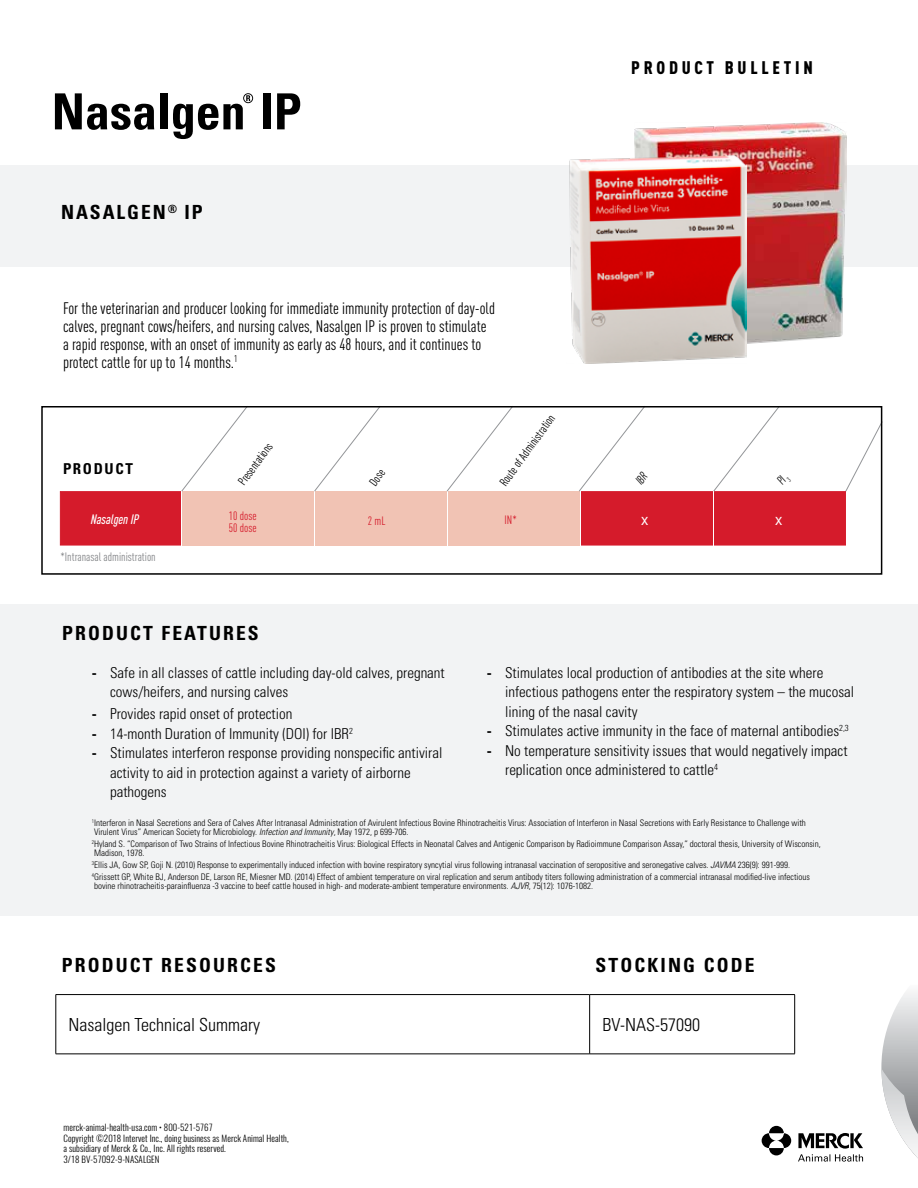
<style>
.page{position:relative;width:918px;height:1188px;background:#fff}
.page>*{position:absolute;margin:0;border:0;box-sizing:border-box;transform-origin:0 0}
.t1{font:700 condensed 19.5px "Univers LT Std";letter-spacing:.11em;color:#000}
.t2{font:300 condensed 18px "Univers LT Std";color:#000}
.t3{font:900 condensed 18px "DINOT";letter-spacing:.21em;color:#000}
.t4{font:condensed 16.5px/18px "DINOT";color:#000}
.t5{font:16.5px "DINOT";color:#fff}
.t6{font:300 condensed 15px/19.5px "Univers";color:#000}
.t7{font:700 condensed 15px "Univers LT Std";letter-spacing:.11em;color:#000}
.t8{font:italic 500 condensed 13.5px "DINOT";color:#fff}
.t9{font:condensed 12px "DINOT";color:#000}
.t10{font:condensed 12px "DINOT";color:#808285}
.t11{font:condensed 12px/12px "DINOT";color:#d51b2b}
.t12{font:300 condensed 9px/9px "Univers";color:#000}
.t13{font:300 9px/10.5px "Oswald";letter-spacing:.01em;color:#000}
.s1{font-weight:700;font-stretch:normal}
.s2{font-style:italic}
</style>
<div class="page">
<svg style="left:881px;top:992px;width:37px;height:166px"></svg>
<svg style="left:762px;top:1126px;width:29px;height:29px"></svg>
<svg style="left:798px;top:1133px;width:65px;height:29px"></svg>
<div style="left:0;top:605px;width:918px;height:311px;background:#f2f3f4"></div>
<div style="left:0;top:165px;width:918px;height:102px;background:#f2f3f4"></div>
<div style="left:60px;top:491px;width:786px;height:54px;background:#d51b2b;border:1px solid #d51b2b"></div>
<div style="left:182px;top:491px;width:399px;height:54px;background:#f1c3b4"></div>
<hr style="left:182px;top:436px;width:1px;height:125px;background:#fff">
<hr style="left:314px;top:430px;width:1px;height:134px;background:#fff">
<hr style="left:580px;top:430px;width:1px;height:134px;background:#fff">
<hr style="left:713px;top:430px;width:1px;height:134px;background:#fff">
<hr style="left:447px;top:430px;width:1px;height:145px;background:#fff">
<img style="left:634px;top:122px;width:212px;height:227px">
<img style="left:569px;top:156px;width:177px;height:207px">
<svg style="left:55px;top:93px;width:99px;height:37px"></svg>
<div style="left:160px;top:93px;width:7px;height:36px;background:#000"></div>
<div style="left:263px;top:93px;width:8px;height:36px;background:#000"></div>
<svg style="left:277px;top:93px;width:23px;height:36px"></svg>
<svg style="left:173px;top:93px;width:80px;height:46px"></svg>
<svg style="left:181px;top:409px;width:65px;height:83px"></svg>
<svg style="left:314px;top:409px;width:65px;height:83px"></svg>
<svg style="left:447px;top:409px;width:64px;height:83px"></svg>
<svg style="left:845px;top:421px;width:38px;height:71px"></svg>
<div style="left:41px;top:406px;width:841px;height:169px;border:2px solid #000"></div>
<hr style="left:794px;top:995px;width:1px;height:59px;background:#000">
<hr style="left:590px;top:1054px;width:205px;height:1px;background:#000">
<hr style="left:56px;top:995px;width:1px;height:59px;background:#000">
<hr style="left:589px;top:995px;width:1px;height:59px;background:#000">
<hr style="left:56px;top:1054px;width:534px;height:1px;background:#000">
<hr style="left:56px;top:994px;width:534px;height:1px;background:#000">
<hr style="left:590px;top:994px;width:205px;height:1px;background:#000">
<svg style="left:579px;top:406px;width:69px;height:86px"></svg>
<svg style="left:713px;top:406px;width:78px;height:86px"></svg>
<h1 class="t1" style="left:61px;top:200px;width:143px">NASALGEN<sup>®</sup> IP</h1>
<p class="t4" style="left:63px;top:299px;width:434px">For the veterinarian and producer looking for immediate immunity protection of day-old calves, pregnant cows/heifers, and nursing calves, Nasalgen IP is proven to stimulate a rapid response, with an onset of immunity as early as 48 hours, and it continues to protect cattle for up to 14 months.<sup>1</sup></p>
<h2 class="t3" style="left:631px;top:56px;width:183px">PRODUCT BULLETIN</h2>
<h3 class="t7" style="left:63px;top:459px;width:71px">PRODUCT</h3>
<h3 class="t8" style="left:91px;top:511px;width:50px">Nasalgen IP</h3>
<h3 class="t10" style="left:60px;top:550px;width:97px">*Intranasal administration</h3>
<h3 class="t9" style="left:235px;top:480px;width:51px;rotate:-54deg">Presentations</h3>
<h3 class="t9" style="left:366px;top:480px;width:19px;rotate:-54deg">Dose</h3>
<h3 class="t9" style="left:497px;top:481px;width:87px;rotate:-54deg">Route of Administration</h3>
<h3 class="t11" style="left:229px;top:510px;width:29px">10 dose<br>50 dose</h3>
<h3 class="t11" style="left:505px;top:514px;width:14px">IN*</h3>
<h3 class="t5" style="left:641px;top:508px;width:9px">x</h3>
<h3 class="t5" style="left:775px;top:508px;width:9px">x</h3>
<h3 class="t11" style="left:368px;top:515px;width:19px">2 mL</h3>
<h1 class="t1" style="left:62px;top:621px;width:198px">PRODUCT FEATURES</h1>
<h3 class="t6" style="left:110px;top:663px;width:336px;text-indent:-18px"><span class="s1">-</span> Safe in all classes of cattle including day-old calves, pregnant cows/heifers, and nursing calves</h3>
<h3 class="t6" style="left:92px;top:704px;width:202px"><span class="s1">-</span> Provides rapid onset of protection</h3>
<h3 class="t6" style="left:92px;top:724px;width:263px"><span class="s1">-</span> 14-month Duration of Immunity (DOI) for IBR<sup>2</sup></h3>
<h3 class="t6" style="left:110px;top:743px;width:334px;text-indent:-18px"><span class="s1">-</span> Stimulates interferon response providing nonspecific antiviral activity to aid in protection against a variety of airborne pathogens</h3>
<h3 class="t6" style="left:505px;top:663px;width:351px;text-indent:-18px"><span class="s1">-</span> Stimulates local production of antibodies at the site where infectious pathogens enter the respiratory system – the mucosal lining of the nasal cavity</h3>
<h3 class="t6" style="left:487px;top:721px;width:364px"><span class="s1">-</span> Stimulates active immunity in the face of maternal antibodies<sup>2,3</sup></h3>
<h3 class="t6" style="left:505px;top:741px;width:344px;text-indent:-18px"><span class="s1">-</span> No temperature sensitivity issues that would negatively impact replication once administered to cattle<sup>4</sup></h3>
<p class="t12" style="left:92px;top:818px;width:716px"><sup>1</sup>Interferon in Nasal Secretions and Sera of Calves After Intranasal Administration of Avirulent Infectious Bovine Rhinotracheitis Virus: Association of Interferon in Nasal Secretions with Early Resistance to Challenge with<br>Virulent Virus” American Society for Microbiology. <span class="s2">Infection and Immunity</span>, May 1972, p 699-706.</p>
<p class="t12" style="left:92px;top:839px;width:731px"><sup>2</sup>Hyland S. “Comparison of Two Strains of Infectious Bovine Rhinotracheitis Virus: Biological Effects in Neonatal Calves and Antigenic Comparison by Radioimmune Comparison Assay,” doctoral thesis, University of Wisconsin,<br>Madison, 1978.</p>
<p class="t12" style="left:92px;top:858px;width:720px;line-height:12px"><sup>3</sup>Ellis JA, Gow SP, Goji N. (2010) Response to experimentally induced infection with bovine respiratory syncytial virus following intranasal vaccination of seropositive and seronegative calves. <span class="s2">JAVMA</span> 236(9): 991-999.<br><sup>4</sup>Grissett GP, White BJ, Anderson DE, Larson RE, Miesner MD. (2014) Effect of ambient temperature on viral replication and serum antibody titers following administration of a commercial intranasal modified-live infectious</p>
<p class="t12" style="left:94px;top:881px;width:501px">bovine rhinotracheitis-parainfluenza -3 vaccine to beef cattle housed in high- and moderate-ambient temperature environments. <span class="s2">AJVR</span>, 75(12): 1076-1082.</p>
<h1 class="t1" style="left:62px;top:953px;width:216px">PRODUCT RESOURCES</h1>
<h1 class="t1" style="left:596px;top:953px;width:161px">STOCKING CODE</h1>
<h2 class="t2" style="left:69px;top:1014px;width:193px">Nasalgen Technical Summary</h2>
<h2 class="t2" style="left:602px;top:1014px;width:99px">BV-NAS-57090</h2>
<p class="t13" style="left:64px;top:1121px;width:227px">merck-animal-health-usa.com • 800-521-5767<br>Copyright ©2018 Intervet Inc., doing business as Merck Animal Health, a subsidiary of Merck &amp; Co., Inc. All rights reserved.<br>3/18 BV-57092-9-NASALGEN</p>
</div>
